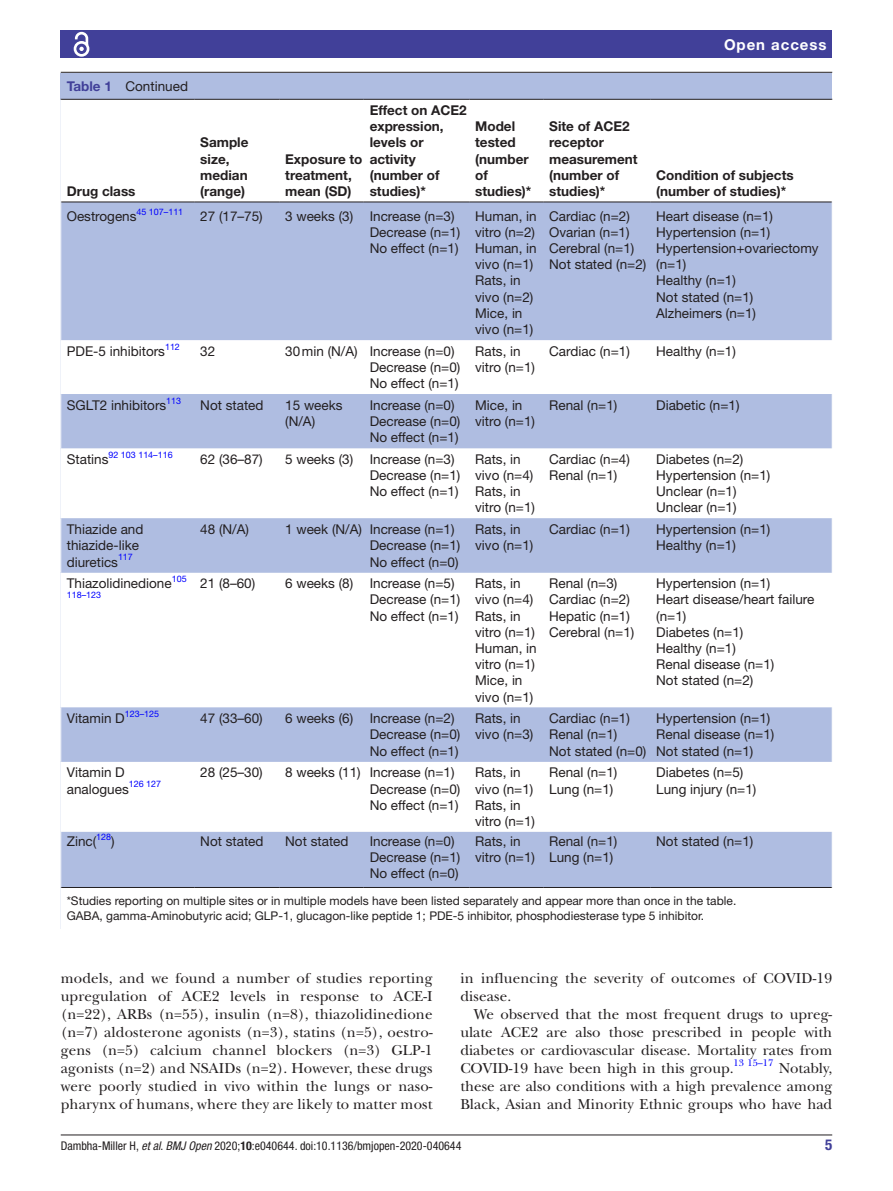
<style>
.page{position:relative;width:893px;height:1191px;background:#fff}
.page>*{position:absolute;margin:0;border:0;box-sizing:border-box;transform-origin:0 0}
.t1{font:15px/18.1px "New Baskerville";letter-spacing:.005em;color:#231f20;text-align:justify}
.t2{font:700 15px "Helvetica Neue LT Std";letter-spacing:.065em;color:#fff}
.t3{font:700 condensed 15px "Helvetica Neue LT Std";color:#414099}
.t4{font:13.5px/16.2px "Helvetica Neue LT Std";color:#231f20}
.t5{font:700 13.5px/16.2px "Helvetica Neue LT Std";color:#231f20}
.t6{font:12px/15px "Helvetica Neue LT Std";color:#231f20}
.t7{font:condensed 12px "Helvetica Neue LT Std";color:#231f20}
.t8{font:9.9px "New Baskerville";color:#00f}
.t9{font:9px "Helvetica Neue LT Std";color:#00f}
.s1{font-weight:700;color:#414099}
.s2{font-size:13.5px;color:#231f20}
.s3{font-style:italic}
.s4{font-weight:700}
</style>
<div class="page">
<hr style="left:61px;top:1134px;width:771px;height:1px;background:#231f20">
<div style="left:61px;top:31px;width:771px;height:27px;background:#414099"></div>
<svg style="left:73px;top:31px;width:17px;height:26px"></svg>
<svg style="left:61px;top:203px;width:771px;height:684px;fill:#afbde1"></svg>
<hr style="left:61px;top:99px;width:133px;height:1px;background:#231f20">
<hr style="left:61px;top:202px;width:133px;height:1px;background:#231f20">
<hr style="left:194px;top:99px;width:85px;height:1px;background:#231f20">
<hr style="left:194px;top:202px;width:85px;height:1px;background:#231f20">
<hr style="left:279px;top:99px;width:85px;height:1px;background:#231f20">
<hr style="left:279px;top:202px;width:85px;height:1px;background:#231f20">
<hr style="left:364px;top:99px;width:105px;height:1px;background:#231f20">
<hr style="left:364px;top:202px;width:105px;height:1px;background:#231f20">
<hr style="left:469px;top:99px;width:74px;height:1px;background:#231f20">
<hr style="left:469px;top:202px;width:74px;height:1px;background:#231f20">
<hr style="left:543px;top:99px;width:107px;height:1px;background:#231f20">
<hr style="left:543px;top:202px;width:107px;height:1px;background:#231f20">
<hr style="left:650px;top:99px;width:182px;height:1px;background:#231f20">
<hr style="left:650px;top:202px;width:182px;height:1px;background:#231f20">
<hr style="left:194px;top:887px;width:85px;height:1px;background:#231f20">
<hr style="left:279px;top:887px;width:85px;height:1px;background:#231f20">
<hr style="left:364px;top:887px;width:105px;height:1px;background:#231f20">
<hr style="left:469px;top:887px;width:74px;height:1px;background:#231f20">
<hr style="left:543px;top:887px;width:107px;height:1px;background:#231f20">
<hr style="left:650px;top:887px;width:182px;height:1px;background:#231f20">
<hr style="left:61px;top:887px;width:133px;height:1px;background:#231f20">
<div style="left:61px;top:73px;width:771px;height:18px;background:#afbde1"></div>
<hr style="left:61px;top:72px;width:771px;height:1px;background:#231f20">
<p class="t4" style="left:67px;top:78px;width:123px"><span class="s1">Table 1</span> Continued</p>
<p class="t5" style="left:67px;top:183px;width:70px">Drug class</p>
<p class="t5" style="left:200px;top:134px;width:50px">Sample size, median (range)</p>
<p class="t2" style="left:724px;top:35px;width:104px">Open access</p>
<p class="t5" style="left:285px;top:150px;width:79px">Exposure to treatment, mean (SD)</p>
<p class="t5" style="left:370px;top:102px;width:99px">Effect on ACE2 expression, levels or activity (number of studies)*</p>
<p class="t5" style="left:475px;top:118px;width:58px">Model tested (number of studies)*</p>
<p class="t5" style="left:549px;top:118px;width:90px">Site of ACE2 receptor measurement (number of studies)*</p>
<p class="t5" style="left:656px;top:166px;width:139px">Condition of subjects (number of studies)*</p>
<p class="t4" style="left:67px;top:207px;width:118px">Oestrogens<sup>45</sup> <sup>107–111</sup></p>
<p class="t4" style="left:200px;top:207px;width:64px">27 (17–75)</p>
<p class="t4" style="left:370px;top:207px;width:92px;text-indent:-84px">3 weeks (3) Increase (n=3)<br>Decrease (n=1)<br>No effect (n=1)</p>
<p class="t4" style="left:475px;top:207px;width:63px">Human, in vitro (n=2)<br>Human, in vivo (n=1)<br>Rats, in vivo (n=2)<br>Mice, in vivo (n=1)</p>
<p class="t4" style="left:549px;top:207px;width:99px">Cardiac (n=2)<br>Ovarian (n=1)<br>Cerebral (n=1)<br>Not stated (n=2)</p>
<p class="t4" style="left:656px;top:207px;width:164px">Heart disease (n=1)<br>Hypertension (n=1)<br>Hypertension+ovariectomy (n=1)<br>Healthy (n=1)<br>Not stated (n=1)<br>Alzheimers (n=1)</p>
<p class="t4" style="left:67px;top:343px;width:100px">PDE-5 inhibitors</p>
<p class="t9" style="left:165px;top:341px;width:16px">112</p>
<p class="t4" style="left:200px;top:342px;width:17px">32</p>
<p class="t4" style="left:370px;top:342px;width:92px;text-indent:-84px">30min (N/A) Increase (n=0)<br>Decrease (n=0)<br>No effect (n=1)</p>
<p class="t4" style="left:475px;top:342px;width:61px">Rats, in vitro (n=1)</p>
<p class="t4" style="left:549px;top:342px;width:82px">Cardiac (n=1)</p>
<p class="t4" style="left:656px;top:342px;width:81px">Healthy (n=1)</p>
<p class="t4" style="left:67px;top:397px;width:101px">SGLT2 inhibitors</p>
<p class="t9" style="left:166px;top:395px;width:16px">113</p>
<p class="t4" style="left:200px;top:397px;width:65px">Not stated</p>
<p class="t4" style="left:285px;top:397px;width:59px">15 weeks (N/A)</p>
<p class="t4" style="left:370px;top:397px;width:92px">Increase (n=0)<br>Decrease (n=0)<br>No effect (n=1)</p>
<p class="t4" style="left:475px;top:397px;width:61px">Mice, in vitro (n=1)</p>
<p class="t4" style="left:549px;top:397px;width:70px">Renal (n=1)</p>
<p class="t4" style="left:656px;top:397px;width:85px">Diabetic (n=1)</p>
<p class="t4" style="left:67px;top:451px;width:43px">Statins</p>
<p class="t9" style="left:109px;top:449px;width:66px">92 103 114–116</p>
<p class="t4" style="left:200px;top:451px;width:64px">62 (36–87)</p>
<p class="t4" style="left:370px;top:451px;width:92px;text-indent:-84px">5 weeks (3) Increase (n=3)<br>Decrease (n=1)<br>No effect (n=1)</p>
<p class="t4" style="left:475px;top:451px;width:61px">Rats, in vivo (n=4)<br>Rats, in vitro (n=1)</p>
<p class="t4" style="left:549px;top:451px;width:82px">Cardiac (n=4)<br>Renal (n=1)</p>
<p class="t4" style="left:656px;top:451px;width:116px">Diabetes (n=2)<br>Hypertension (n=1)<br>Unclear (n=1)<br>Unclear (n=1)</p>
<p class="t4" style="left:67px;top:521px;width:78px">Thiazide and thiazide-like diuretics</p>
<p class="t4" style="left:200px;top:521px;width:50px">48 (N/A)</p>
<p class="t4" style="left:370px;top:521px;width:92px;text-indent:-84px">1 week (N/A) Increase (n=1)<br>Decrease (n=1)<br>No effect (n=0)</p>
<p class="t4" style="left:475px;top:521px;width:60px">Rats, in vivo (n=1)</p>
<p class="t4" style="left:549px;top:521px;width:82px">Cardiac (n=1)</p>
<p class="t4" style="left:656px;top:521px;width:116px">Hypertension (n=1)<br>Healthy (n=1)</p>
<p class="t9" style="left:118px;top:552px;width:16px">117</p>
<p class="t4" style="left:67px;top:575px;width:106px">Thiazolidinedione</p>
<p class="t9" style="left:172px;top:573px;width:16px">105</p>
<p class="t9" style="left:67px;top:589px;width:36px">118–123</p>
<p class="t4" style="left:200px;top:575px;width:57px">21 (8–60)</p>
<p class="t4" style="left:370px;top:575px;width:92px;text-indent:-84px">6 weeks (8) Increase (n=5)<br>Decrease (n=1)<br>No effect (n=1)</p>
<p class="t4" style="left:475px;top:575px;width:63px">Rats, in vivo (n=4)<br>Rats, in vitro (n=1)<br>Human, in vitro (n=1)<br>Mice, in vivo (n=1)</p>
<p class="t4" style="left:549px;top:575px;width:87px">Renal (n=3)<br>Cardiac (n=2)<br>Hepatic (n=1)<br>Cerebral (n=1)</p>
<p class="t4" style="left:656px;top:575px;width:160px">Hypertension (n=1)<br>Heart disease/heart failure (n=1)<br>Diabetes (n=1)<br>Healthy (n=1)<br>Renal disease (n=1)<br>Not stated (n=2)</p>
<p class="t4" style="left:67px;top:710px;width:60px">Vitamin D</p>
<p class="t9" style="left:125px;top:708px;width:36px">123–125</p>
<p class="t4" style="left:200px;top:710px;width:64px">47 (33–60)</p>
<p class="t4" style="left:370px;top:710px;width:92px;text-indent:-84px">6 weeks (6) Increase (n=2)<br>Decrease (n=0)<br>No effect (n=1)</p>
<p class="t4" style="left:475px;top:710px;width:60px">Rats, in vivo (n=3)</p>
<p class="t4" style="left:549px;top:710px;width:99px">Cardiac (n=1)<br>Renal (n=1)<br>Not stated (n=0)</p>
<p class="t4" style="left:656px;top:710px;width:120px">Hypertension (n=1)<br>Renal disease (n=1)<br>Not stated (n=1)</p>
<p class="t4" style="left:67px;top:764px;width:64px">Vitamin D analogues</p>
<p class="t4" style="left:200px;top:764px;width:64px">28 (25–30)</p>
<p class="t4" style="left:370px;top:764px;width:92px;text-indent:-84px">8 weeks (11) Increase (n=1)<br>Decrease (n=0)<br>No effect (n=1)</p>
<p class="t4" style="left:475px;top:764px;width:61px">Rats, in vivo (n=1)<br>Rats, in vitro (n=1)</p>
<p class="t4" style="left:549px;top:764px;width:70px">Renal (n=1)<br>Lung (n=1)</p>
<p class="t4" style="left:656px;top:764px;width:102px">Diabetes (n=5)<br>Lung injury (n=1)</p>
<p class="t9" style="left:129px;top:779px;width:34px">126 127</p>
<p class="t4" style="left:67px;top:833px;width:31px">Zinc(</p>
<p class="t9" style="left:96px;top:831px;width:20px">128<span class="s2">)</span></p>
<p class="t4" style="left:200px;top:833px;width:65px">Not stated</p>
<p class="t4" style="left:285px;top:833px;width:65px">Not stated</p>
<p class="t4" style="left:370px;top:833px;width:92px">Increase (n=0)<br>Decrease (n=1)<br>No effect (n=0)</p>
<p class="t4" style="left:475px;top:833px;width:61px">Rats, in vitro (n=1)</p>
<p class="t4" style="left:549px;top:833px;width:70px">Renal (n=1)<br>Lung (n=1)</p>
<p class="t4" style="left:656px;top:833px;width:99px">Not stated (n=1)</p>
<p class="t6" style="left:67px;top:893px;width:671px">*Studies reporting on multiple sites or in multiple models have been listed separately and appear more than once in the table.<br>GABA, gamma-Aminobutyric acid; GLP-1, glucagon-like peptide 1; PDE-5 inhibitor, phosphodiesterase type 5 inhibitor.</p>
<p class="t1" style="left:61px;top:968px;width:373px">models, and we found a number of studies reporting upregulation of ACE2 levels in response to ACE-I (n=22), ARBs (n=55), insulin (n=8), thiazolidinedione (n=7) aldosterone agonists (n=3), statins (n=5), oestro&shy;gens (n=5) calcium channel blockers (n=3) GLP-1 agonists (n=2) and NSAIDs (n=2). However, these drugs were poorly studied in vivo within the lungs or naso&shy;pharynx of humans, where they are likely to matter most</p>
<p class="t1" style="left:460px;top:968px;width:373px">in influencing the severity of outcomes of COVID-19 disease.</p>
<p class="t1" style="left:460px;top:1005px;width:373px;text-indent:13px">We observed that the most frequent drugs to upreg&shy;ulate ACE2 are also those prescribed in people with diabetes or cardiovascular disease. Mortality rates from COVID-19 have been high in this group.</p>
<p class="t8" style="left:734px;top:1057px;width:41px">13 15–17</p>
<p class="t1" style="left:460px;top:1059px;width:373px;text-indent:318px">Notably, these are also conditions with a high prevalence among Black, Asian and Minority Ethnic groups who have had</p>
<p class="t7" style="left:61px;top:1138px;width:402px">Dambha-Miller H, <span class="s3">et al</span>. <span class="s3">BMJ Open</span> 2020;<span class="s4">10</span>:e040644. doi:10.1136/bmjopen-2020-040644</p>
<p class="t3" style="left:825px;top:1135px;width:9px">5</p>
</div>
